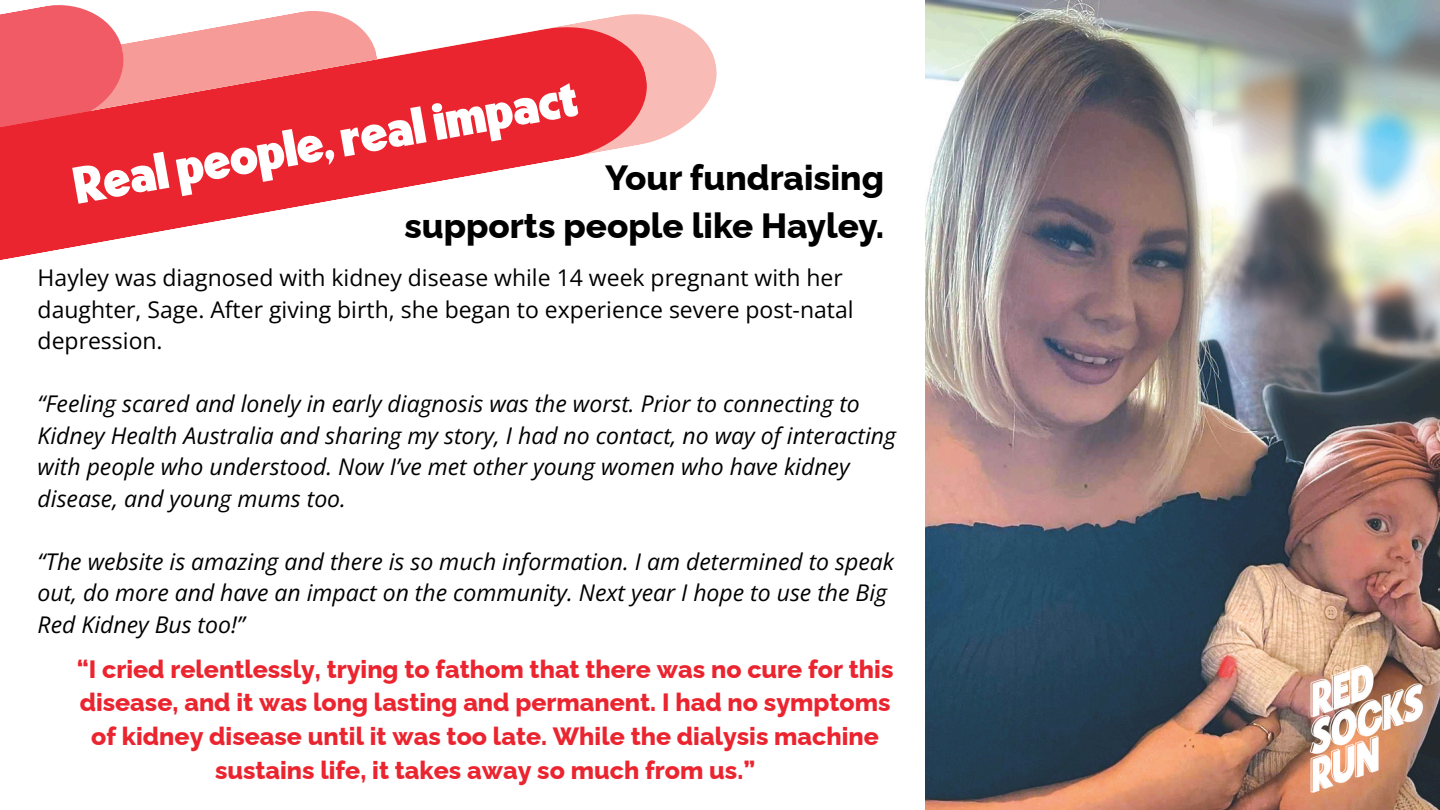
<style>
.page{position:relative;width:1440px;height:810px;background:#fff}
.page>*{position:absolute;margin:0;border:0;box-sizing:border-box;transform-origin:0 0}
.t1{font:50px "Kilimanjaro Sans";color:#fff}
.t2{font:800 35px/48px "Raleway";color:#000;text-align:right}
.t3{font:800 25px/33.8px "Raleway";color:#eb2530;text-align:center}
.t4{font:italic 23px/31.5px "Open Sans";color:#000}
.t5{font:23px/31.5px "Open Sans";color:#000}
</style>
<div class="page">
<img style="left:925px;top:0;width:515px;height:810px">
<svg style="left:258px;top:11px;width:459px;height:131px;fill:#f9bbb5"></svg>
<svg style="left:0;top:5px;width:104px;height:15px"></svg>
<svg style="left:0;top:20px;width:653px;height:240px;fill:#eb2530"></svg>
<img style="left:1292px;top:648px;width:148px;height:162px">
<p class="t1" style="left:68px;top:152px;width:512px;rotate:-10deg">Real people, real impact</p>
<p class="t2" style="left:405px;top:153px;width:481px">Your fundraising<br>supports people like Hayley.</p>
<h2 class="t5" style="left:38px;top:262px;width:818px">Hayley was diagnosed with kidney disease while 14 week pregnant with her daughter, Sage. After giving birth, she began to experience severe post-natal depression.</h2>
<p class="t4" style="left:38px;top:388px;width:860px">“Feeling scared and lonely in early diagnosis was the worst. Prior to connecting to Kidney Health Australia and sharing my story, I had no contact, no way of interacting with people who understood. Now I’ve met other young women who have kidney disease, and young mums too.</p>
<p class="t4" style="left:38px;top:545px;width:858px">“The website is amazing and there is so much information. I am determined to speak out, do more and have an impact on the community. Next year I hope to use the Big<br>Red Kidney Bus too!”</p>
<h1 class="t3" style="left:77px;top:652px;width:818px">“I cried relentlessly, trying to fathom that there was no cure for this disease, and it was long lasting and permanent. I had no symptoms of kidney disease until it was too late. While the dialysis machine sustains life, it takes away so much from us.”</h1>
</div>
